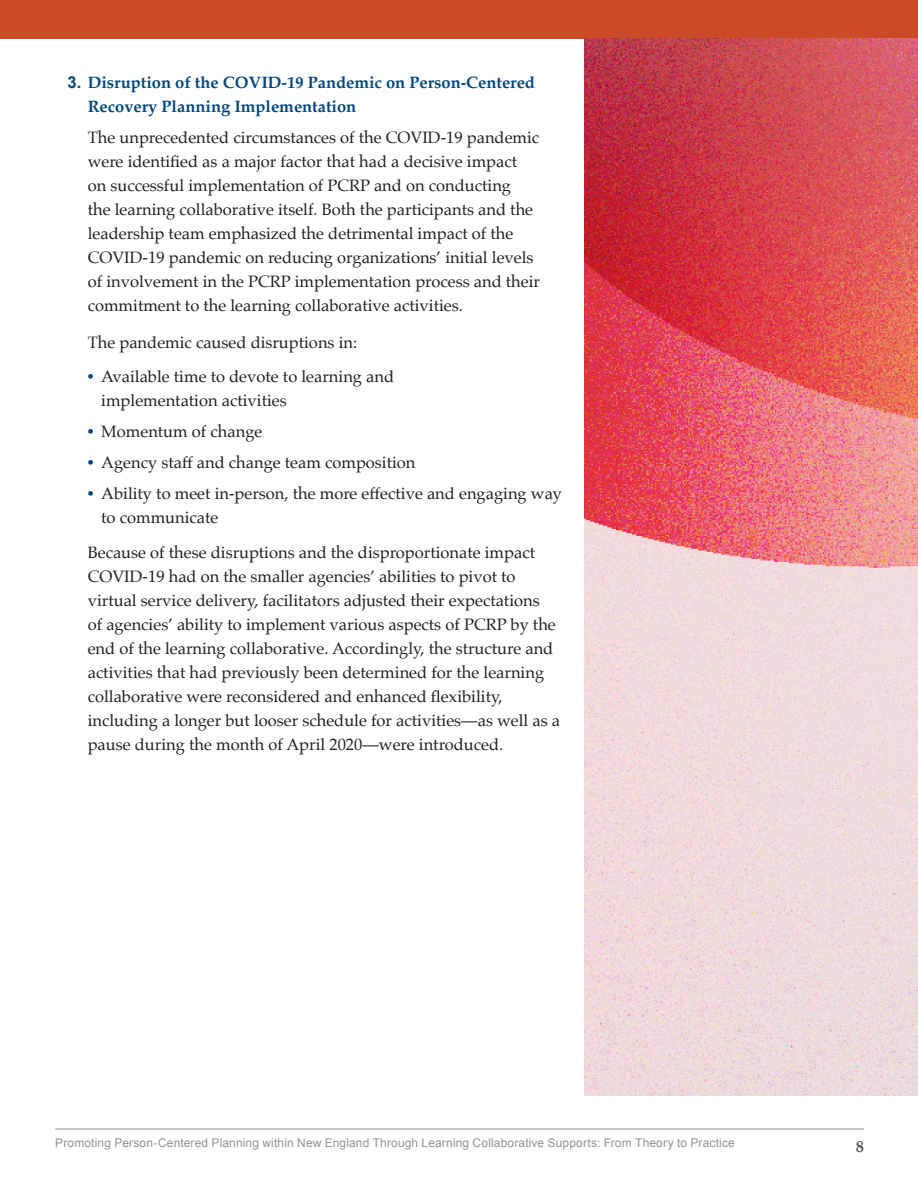
<style>
.page{position:relative;width:918px;height:1188px;background:#fff}
.page>*{position:absolute;margin:0;border:0;box-sizing:border-box;transform-origin:0 0}
.P_indent{font:16.5px/24px "Palatino";color:#231f20}
.t1{font:700 16.5px/24px "Palatino";color:#00467e}
.t2{font:700 16.5px "Palatino";color:#57585a}
.t3{font:12px "Arial";letter-spacing:.01em;color:#919396}
.s1{font-family:"Arial"}
.s2{font-family:"Arial";font-weight:700;color:#00467e}
</style>
<div class="page">
<div style="left:0;top:0;width:918px;height:39px;background:#cb4a27"></div>
<hr style="left:55px;top:1129px;width:809px;height:1px;background:#919396">
<img style="left:584px;top:39px;width:334px;height:1056px">
<p class="t1" style="left:88px;top:70px;width:449px;text-indent:-20px"><span class="s1">3.</span> Disruption of the COVID-19 Pandemic on Person-Centered<br>Recovery Planning Implementation</p>
<p class="P_indent" style="left:88px;top:125px;width:454px">The unprecedented circumstances of the COVID-19 pandemic were identified as a major factor that had a decisive impact<br>on successful implementation of PCRP and on conducting<br>the learning collaborative itself. Both the participants and the leadership team emphasized the detrimental impact of the COVID-19 pandemic on reducing organizations’ initial levels of involvement in the PCRP implementation process and their commitment to the learning collaborative activities.</p>
<p class="P_indent" style="left:88px;top:330px;width:271px">The pandemic caused disruptions in:</p>
<p class="P_indent" style="left:101px;top:365px;width:294px;text-indent:-14px"><span class="s2">•</span> Available time to devote to learning and implementation activities</p>
<p class="P_indent" style="left:88px;top:420px;width:176px"><span class="s2">•</span> Momentum of change</p>
<p class="P_indent" style="left:88px;top:451px;width:329px"><span class="s2">•</span> Agency staff and change team composition</p>
<p class="P_indent" style="left:101px;top:482px;width:462px;text-indent:-14px"><span class="s2">•</span> Ability to meet in-person, the more effective and engaging way to communicate</p>
<p class="P_indent" style="left:88px;top:540px;width:474px">Because of these disruptions and the disproportionate impact COVID-19 had on the smaller agencies’ abilities to pivot to virtual service delivery, facilitators adjusted their expectations<br>of agencies’ ability to implement various aspects of PCRP by the end of the learning collaborative. Accordingly, the structure and activities that had previously been determined for the learning collaborative were reconsidered and enhanced flexibility, including a longer but looser schedule for activities—as well as a pause during the month of April 2020—were introduced.</p>
<p class="t3" style="left:55px;top:1135px;width:681px">Promoting Person-Centered Planning within New England Through Learning Collaborative Supports: From Theory to Practice</p>
<p class="t2" style="left:856px;top:1132px;width:10px">8</p>
</div>
